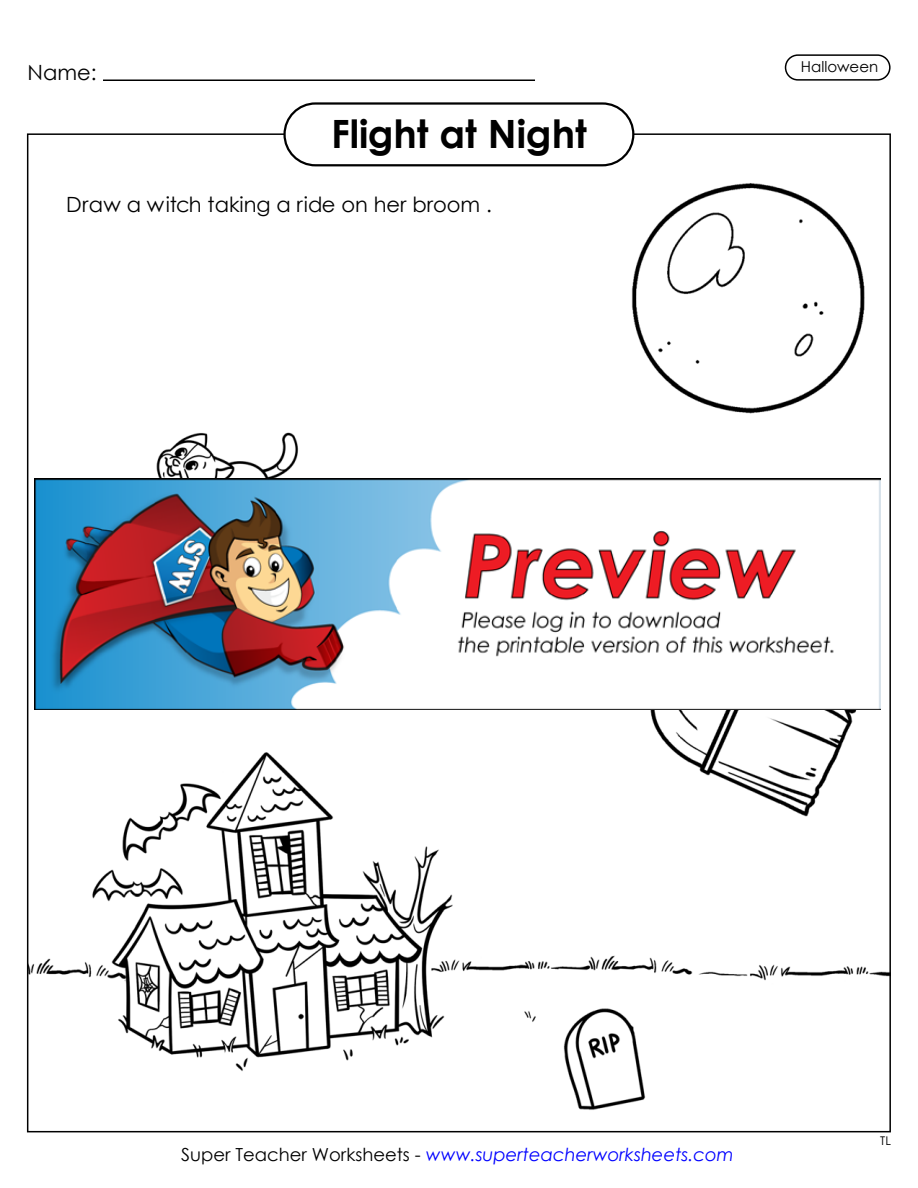
<style>
.page{position:relative;width:918px;height:1188px;background:#fff}
.page>*{position:absolute;margin:0;border:0;box-sizing:border-box;transform-origin:0 0}
.t1{font:700 39px "Century Gothic 2";color:#000}
.t2{font:21px "Century Gothic 2";color:#000}
.t3{font:italic 18px "Century Gothic 2";color:#00f}
.t4{font:15px "Century Gothic 2";color:#000}
.t5{font:12px "Century STW4";color:#000}
.s1{font-style:normal;color:#000}
</style>
<div class="page">
<img style="left:28px;top:123px;width:863px;height:1010px">
<div style="left:285px;top:104px;width:348px;height:61px;background:#fff;border-radius:31px"></div>
<div style="left:283px;top:102px;width:351px;height:64px;border:2px solid #000;border-radius:31px"></div>
<div style="left:785px;top:54px;width:106px;height:27px;border:2px solid #000;border-radius:12px"></div>
<hr style="left:103px;top:80px;width:432px;height:1px;background:#000">
<img style="left:34px;top:479px;width:846px;height:231px">
<p class="t2" style="left:28px;top:58px;width:71px">Name:</p>
<h1 class="t1" style="left:331px;top:104px;width:257px">Flight at Night</h1>
<p class="t2" style="left:66px;top:190px;width:427px">Draw a witch taking a ride on her broom .</p>
<p class="t4" style="left:801px;top:56px;width:79px">Halloween</p>
<p class="t3" style="left:181px;top:1142px;width:554px"><span class="s1">Super Teacher Worksheets -</span> www.superteacherworksheets.com</p>
<p class="t5" style="left:880px;top:1133px;width:12px">TL</p>
</div>
